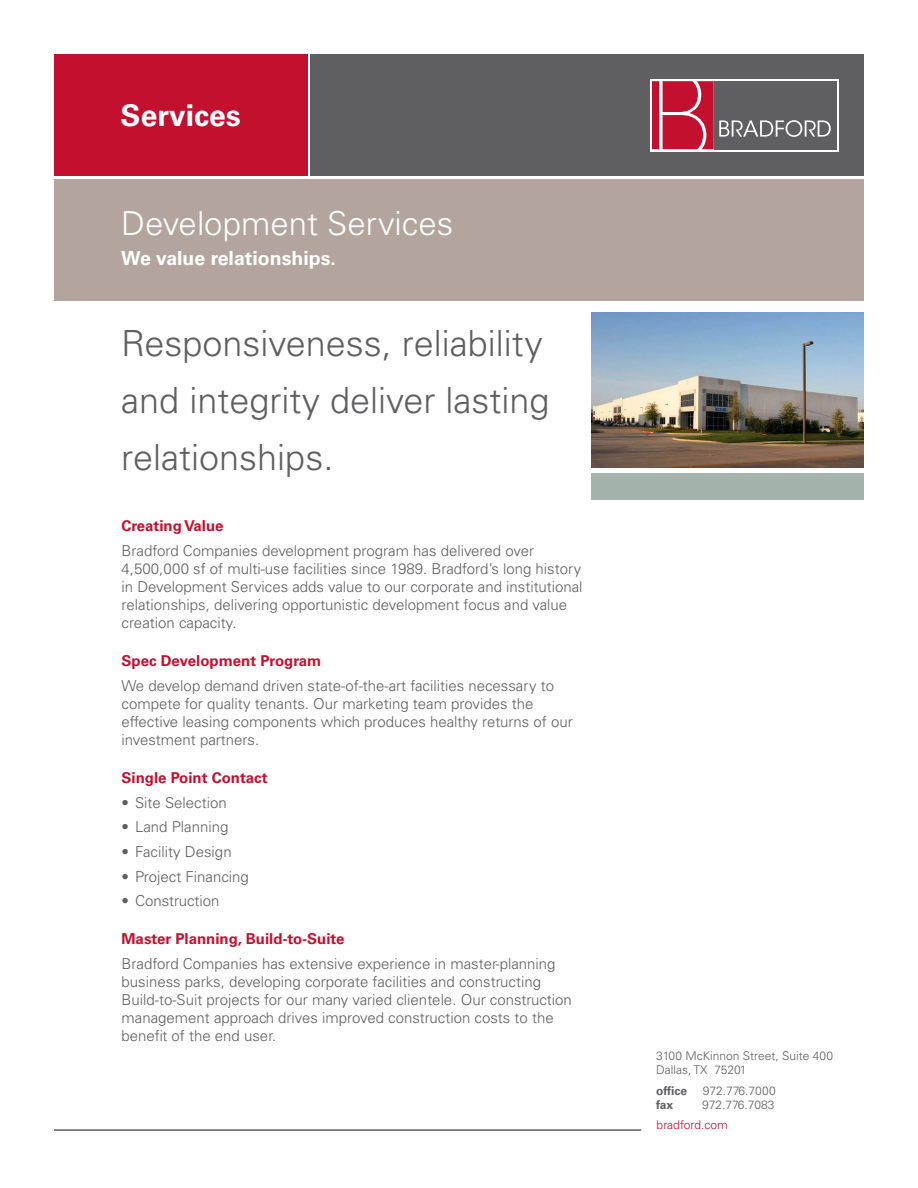
<style>
.page{position:relative;width:918px;height:1188px;background:#fff}
.page>*{position:absolute;margin:0;border:0;box-sizing:border-box;transform-origin:0 0}
.t1{font:300 36px/57px "Univers LT Std";color:#5f5f62}
.t2{font:300 33px "Univers LT Std";color:#fff}
.t3{font:700 30px "Univers LT Std";color:#fff}
.t4{font:700 19.5px "Univers LT Std";color:#fff}
.t5{font:300 15px/18px "Univers LT Std";color:#5f5f62}
.t6{font:700 15px "Univers LT Std";color:#c3102f}
.t7{font:300 12px/14.4px "Univers LT Std";color:#5f5f62}
.t8{font:300 12px "Univers LT Std";color:#c3102f}
.t9{font:700 12px "Univers LT Std";color:#5f5f62}
</style>
<div class="page">
<img style="left:591px;top:313px;width:273px;height:154px">
<div style="left:591px;top:473px;width:273px;height:27px;background:#a4b3ab"></div>
<div style="left:311px;top:54px;width:553px;height:122px;background:#5f5f62"></div>
<div style="left:54px;top:54px;width:253px;height:122px;background:#c3102f"></div>
<div style="left:54px;top:179px;width:810px;height:122px;background:#b3a59e"></div>
<svg style="left:650px;top:79px;width:189px;height:73px;background:#e9e2e3"></svg>
<div style="left:652px;top:81px;width:7px;height:68px;background:#c3102f"></div>
<div style="left:714px;top:81px;width:122px;height:68px;background:#5f5f62"></div>
<svg style="left:663px;top:81px;width:168px;height:68px"></svg>
<hr style="left:54px;top:1129px;width:587px;height:2px;background:#5f5f62">
<h3 class="t3" style="left:121px;top:97px;width:122px">Services</h3>
<h2 class="t2" style="left:121px;top:203px;width:333px">Development Services</h2>
<h3 class="t4" style="left:121px;top:247px;width:216px">We value relationships.</h3>
<h1 class="t1" style="left:121px;top:315px;width:430px">Responsiveness, reliability and integrity deliver lasting relationships.</h1>
<p class="t6" style="left:122px;top:517px;width:104px">Creating Value</p>
<p class="t5" style="left:122px;top:541px;width:463px">Bradford Companies development program has delivered over 4,500,000 sf of multi-use facilities since 1989. Bradford’s long history in Development Services adds value to our corporate and institutional relationships, delivering opportunistic development focus and value creation capacity.</p>
<p class="t6" style="left:122px;top:652px;width:201px">Spec Development Program</p>
<p class="t5" style="left:122px;top:676px;width:453px">We develop demand driven state-of-the-art facilities necessary to compete for quality tenants. Our marketing team provides the effective leasing components which produces healthy returns of our investment partners.</p>
<p class="t6" style="left:122px;top:769px;width:148px">Single Point Contact</p>
<p class="t5" style="left:122px;top:793px;width:107px">• Site Selection</p>
<p class="t5" style="left:122px;top:818px;width:108px">• Land Planning</p>
<p class="t5" style="left:122px;top:843px;width:112px">• Facility Design</p>
<p class="t5" style="left:122px;top:868px;width:129px">• Project Financing</p>
<p class="t5" style="left:122px;top:892px;width:100px">• Construction</p>
<p class="t6" style="left:122px;top:930px;width:224px">Master Planning, Build-to-Suite</p>
<p class="t5" style="left:122px;top:955px;width:452px">Bradford Companies has extensive experience in master-planning business parks, developing corporate facilities and constructing Build-to-Suit projects for our many varied clientele. Our construction management approach drives improved construction costs to the benefit of the end user.</p>
<p class="t7" style="left:656px;top:1049px;width:178px">3100 McKinnon Street, Suite 400<br>Dallas, TX 75201</p>
<p class="t9" style="left:656px;top:1083px;width:33px">office</p>
<p class="t7" style="left:703px;top:1083px;width:74px">972.776.7000</p>
<p class="t9" style="left:656px;top:1098px;width:18px">fax</p>
<p class="t7" style="left:702px;top:1098px;width:74px">972.776.7083</p>
<p class="t8" style="left:657px;top:1118px;width:73px">bradford.com</p>
</div>
